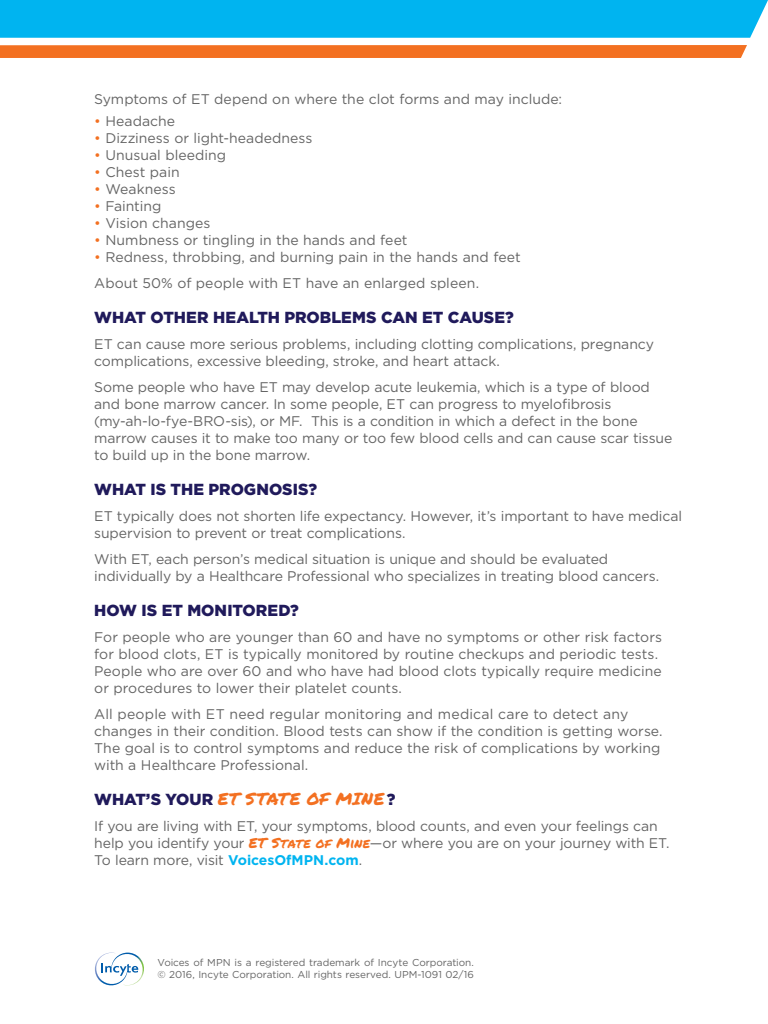
<style>
.page{position:relative;width:768px;height:1024px;background:#fff}
.page>*{position:absolute;margin:0;border:0;box-sizing:border-box;transform-origin:0 0}
.t1{font:17px "Permanent Marker";letter-spacing:.02em;color:#f37021}
.t2{font:900 16px "Gotham";color:#201a5b}
.t3{font:14px/17px "Gotham";letter-spacing:-.005em;color:#656565}
.t4{font:10px "Gotham";letter-spacing:-.005em;color:#656565}
.s1{color:#f37021}
.s2{font-family:"Gotham";font-weight:900;font-size:16px;color:#201a5b}
.s3{font-family:"Permanent Marker";color:#f37021}
.s4{font-weight:700;color:#00b4f0}
</style>
<div class="page">
<div style="left:0;top:0;width:768px;height:38px;background:#00b4f0"></div>
<svg style="left:0;top:45px;width:747px;height:13px;background:#f37224"></svg>
<svg style="left:95px;top:952px;width:49px;height:34px"></svg>
<p class="t3" style="left:94px;top:90px;width:469px">Symptoms of ET depend on where the clot forms and may include:</p>
<p class="t3" style="left:94px;top:112px;width:82px"><span class="s1">•</span> Headache</p>
<p class="t3" style="left:94px;top:129px;width:220px"><span class="s1">•</span> Dizziness or light-headedness</p>
<p class="t3" style="left:94px;top:146px;width:133px"><span class="s1">•</span> Unusual bleeding</p>
<p class="t3" style="left:94px;top:163px;width:87px"><span class="s1">•</span> Chest pain</p>
<p class="t3" style="left:94px;top:180px;width:83px"><span class="s1">•</span> Weakness</p>
<p class="t3" style="left:94px;top:197px;width:69px"><span class="s1">•</span> Fainting</p>
<p class="t3" style="left:94px;top:214px;width:118px"><span class="s1">•</span> Vision changes</p>
<p class="t3" style="left:94px;top:231px;width:315px"><span class="s1">•</span> Numbness or tingling in the hands and feet</p>
<p class="t3" style="left:94px;top:248px;width:428px"><span class="s1">•</span> Redness, throbbing, and burning pain in the hands and feet</p>
<p class="t3" style="left:94px;top:274px;width:386px">About 50% of people with ET have an enlarged spleen.</p>
<p class="t2" style="left:94px;top:308px;width:421px">WHAT OTHER HEALTH PROBLEMS CAN ET CAUSE?</p>
<p class="t3" style="left:94px;top:335px;width:561px">ET can cause more serious problems, including clotting complications, pregnancy complications, excessive bleeding, stroke, and heart attack.</p>
<p class="t3" style="left:94px;top:378px;width:580px">Some people who have ET may develop acute leukemia, which is a type of blood and bone marrow cancer. In some people, ET can progress to myelofibrosis (my-ah-lo-fye-BRO-sis), or MF. This is a condition in which a defect in the bone marrow causes it to make too many or too few blood cells and can cause scar tissue to build up in the bone marrow.</p>
<p class="t2" style="left:94px;top:480px;width:224px">WHAT IS THE PROGNOSIS?</p>
<p class="t3" style="left:94px;top:507px;width:589px">ET typically does not shorten life expectancy. However, it’s important to have medical supervision to prevent or treat complications.</p>
<p class="t3" style="left:94px;top:550px;width:567px">With ET, each person’s medical situation is unique and should be evaluated individually by a Healthcare Professional who specializes in treating blood cancers.</p>
<p class="t2" style="left:94px;top:601px;width:206px">HOW IS ET MONITORED?</p>
<p class="t3" style="left:94px;top:628px;width:569px">For people who are younger than 60 and have no symptoms or other risk factors for blood clots, ET is typically monitored by routine checkups and periodic tests.<br>People who are over 60 and who have had blood clots typically require medicine or procedures to lower their platelet counts.</p>
<p class="t3" style="left:94px;top:705px;width:570px">All people with ET need regular monitoring and medical care to detect any changes in their condition. Blood tests can show if the condition is getting worse.<br>The goal is to control symptoms and reduce the risk of complications by working with a Healthcare Professional.</p>
<p class="t1" style="left:94px;top:786px;width:303px"><span class="s2">WHAT’S YOUR</span> ET STATE OF MINE<span class="s2">?</span></p>
<p class="t3" style="left:94px;top:817px;width:577px">If you are living with ET, your symptoms, blood counts, and even your feelings can help you identify your <span class="s3">ET State of Mine</span>—or where you are on your journey with ET.<br>To learn more, visit <span class="s4">VoicesOfMPN.com</span>.</p>
<p class="t4" style="left:158px;top:957px;width:318px">Voices of MPN is a registered trademark of Incyte Corporation.</p>
<p class="t4" style="left:158px;top:969px;width:318px">© 2016, Incyte Corporation. All rights reserved. UPM-1091 02/16</p>
</div>
